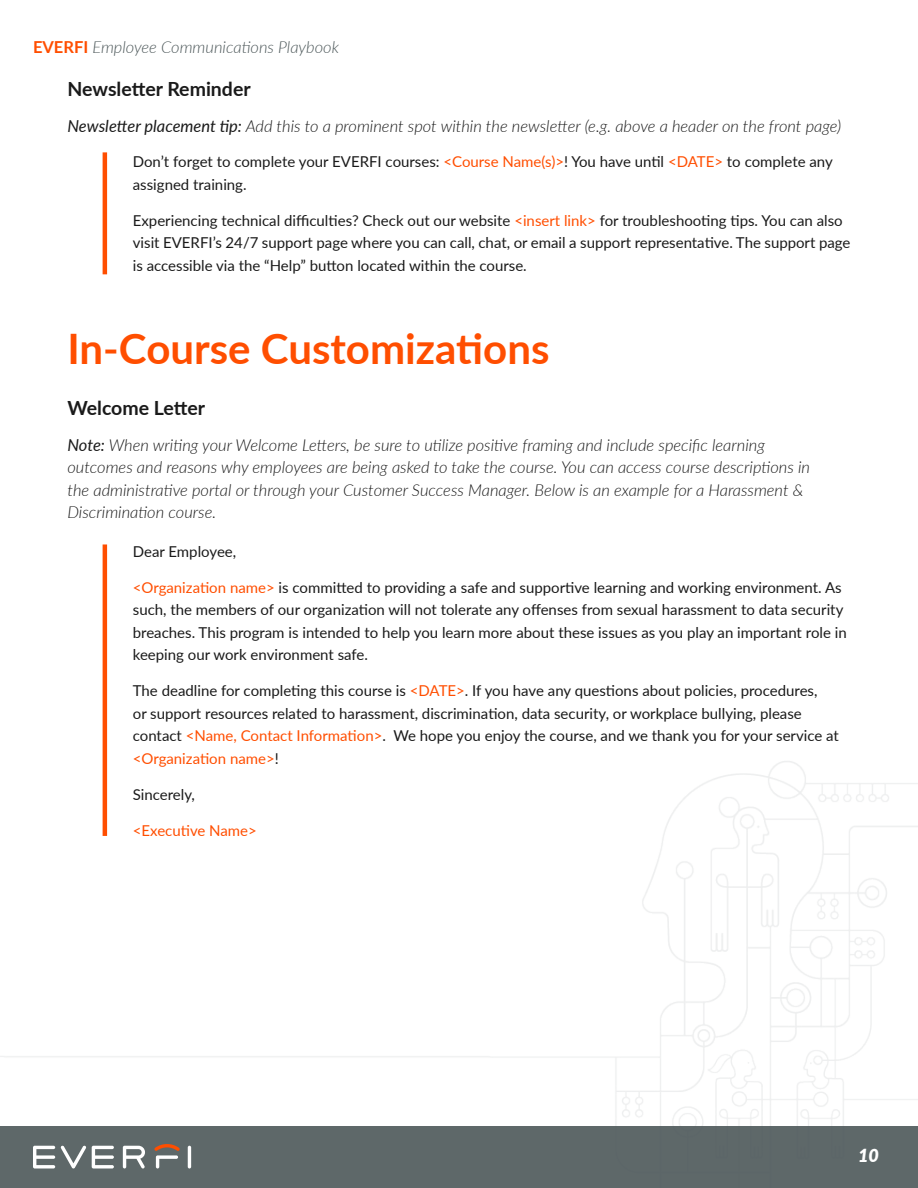
<style>
.page{position:relative;width:918px;height:1188px;background:#fff}
.page>*{position:absolute;margin:0;border:0;box-sizing:border-box;transform-origin:0 0}
.t1{font:700 42px "Lato";color:#ff4e00}
.t2{font:700 19.5px "Lato";color:#1a1a1a}
.t3{font:italic 900 18px "Lato";color:#fff}
.t4{font:italic 300 16.5px/22.5px "Lato";color:#1a1a1a}
.t5{font:italic 300 16.5px "Lato";color:#4c5759}
.t6{font:15px/22.5px "Lato";color:#1a1a1a}
.t7{font:15px "Lato";color:#ff4e00}
.s1{font-weight:700;font-style:normal;color:#ff4e00}
.s2{font-weight:400}
.s3{color:#ff4e00}
</style>
<div class="page">
<div style="left:0;top:1126px;width:918px;height:62px;background:#5e6869"></div>
<svg style="left:33px;top:1144px;width:158px;height:24px"></svg>
<hr style="left:103px;top:544px;width:4px;height:292px;background:#ff4e00">
<hr style="left:103px;top:152px;width:4px;height:122px;background:#ff4e00">
<p class="t5" style="left:33px;top:36px;width:308px"><span class="s1">EVERFI</span> Employee Communications Playbook</p>
<h2 class="t2" style="left:68px;top:75px;width:185px">Newsletter Reminder</h2>
<p class="t4" style="left:68px;top:115px;width:775px"><span class="s2">Newsletter placement tip:</span> Add this to a prominent spot within the newsletter (e.g. above a header on the front page)</p>
<p class="t6" style="left:133px;top:150px;width:701px">Don’t forget to complete your EVERFI courses: <span class="s3">&lt;Course Name(s)&gt;</span>! You have until <span class="s3">&lt;DATE&gt;</span> to complete any assigned training.</p>
<p class="t6" style="left:133px;top:209px;width:719px">Experiencing technical difficulties? Check out our website <span class="s3">&lt;insert link&gt;</span> for troubleshooting tips. You can also visit EVERFI’s 24/7 support page where you can call, chat, or email a support representative. The support page is accessible via the “Help” button located within the course.</p>
<h1 class="t1" style="left:68px;top:318px;width:483px">In-Course Customizations</h1>
<h2 class="t2" style="left:68px;top:394px;width:139px">Welcome Letter</h2>
<p class="t4" style="left:68px;top:433px;width:744px"><span class="s2">Note:</span> When writing your Welcome Letters, be sure to utilize positive framing and include specific learning outcomes and reasons why employees are being asked to take the course. You can access course descriptions in the administrative portal or through your Customer Success Manager. Below is an example for a Harassment &amp; Discrimination course.</p>
<p class="t6" style="left:133px;top:539px;width:105px">Dear Employee,</p>
<p class="t6" style="left:133px;top:575px;width:715px"><span class="s3">&lt;Organization name&gt;</span> is committed to providing a safe and supportive learning and working environment. As such, the members of our organization will not tolerate any offenses from sexual harassment to data security breaches. This program is intended to help you learn more about these issues as you play an important role in keeping our work environment safe.</p>
<p class="t6" style="left:133px;top:679px;width:708px">The deadline for completing this course is <span class="s3">&lt;DATE&gt;</span>. If you have any questions about policies, procedures,<br>or support resources related to harassment, discrimination, data security, or workplace bullying, please contact <span class="s3">&lt;Name, Contact Information&gt;</span>. We hope you enjoy the course, and we thank you for your service at <span class="s3">&lt;Organization name&gt;</span>!</p>
<p class="t6" style="left:133px;top:782px;width:64px">Sincerely,</p>
<p class="t7" style="left:133px;top:819px;width:126px">&lt;Executive Name&gt;</p>
<p class="t3" style="left:858px;top:1142px;width:22px">10</p>
</div>
